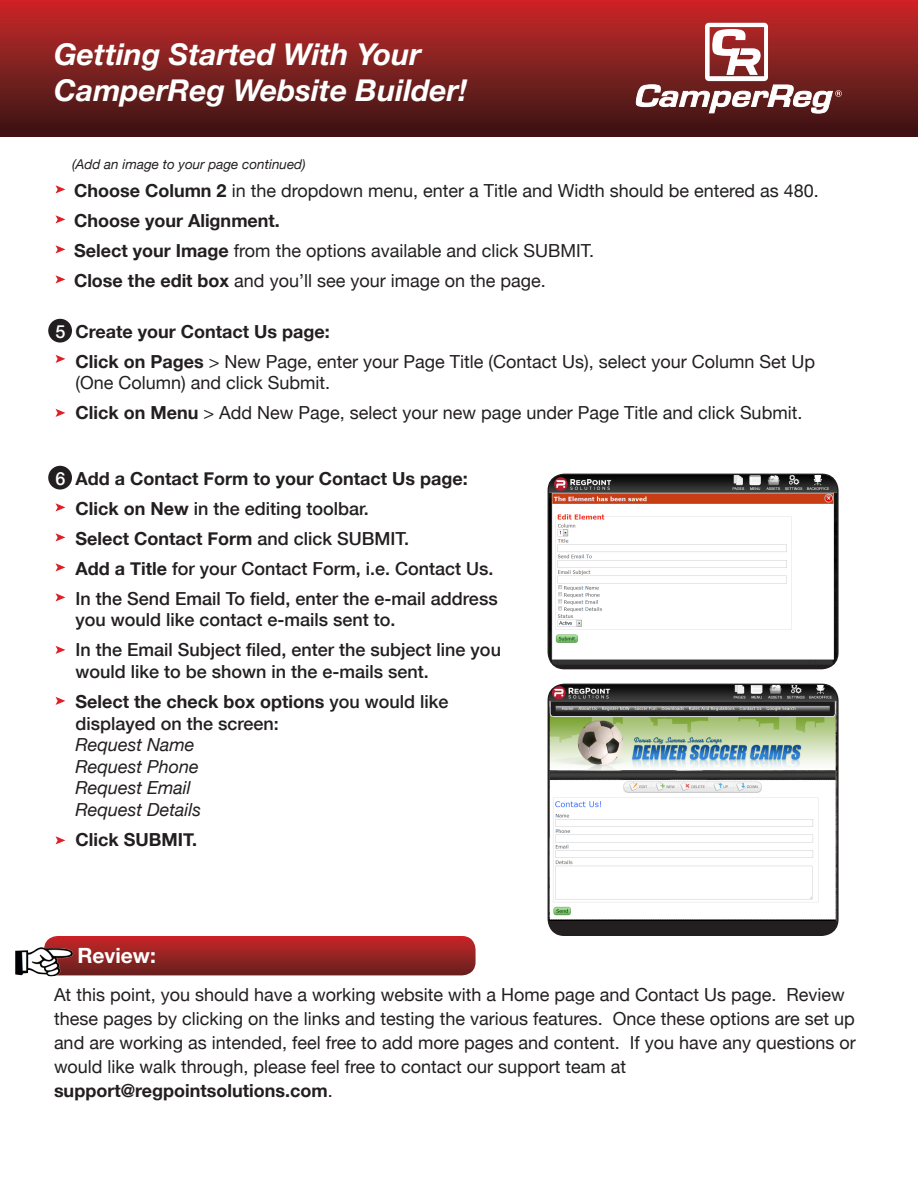
<style>
.page{position:relative;width:918px;height:1188px;background:#fff}
.page>*{position:absolute;margin:0;border:0;box-sizing:border-box;transform-origin:0 0}
.t1{font:italic 700 30px/36px "Helvetica Neue";color:#fff}
.t2{font:700 21px "Helvetica Neue";color:#fff}
.t3{font:18px/24px "Helvetica Neue";color:#231f20}
.t4{font:500 18px "Helvetica Neue";color:#231f20}
.t5{font:700 18px "Helvetica Neue";color:#231f20}
.t6{font:italic 18px "Helvetica Neue";color:#231f20}
.t7{font:italic 13.5px "Helvetica Neue";color:#231f20}
.s1{font-weight:700}
.s2{font-weight:500;color:#fff}
.s3{font-weight:500}
.s4{font-weight:400}
</style>
<div class="page">
<div style="left:0;top:0;width:918px;height:136px;background:linear-gradient(to bottom,#ca2829,#381515)"></div>
<svg style="left:635px;top:23px;width:207px;height:90px"></svg>
<div style="left:48px;top:466px;width:24px;height:24px;background:#231f20;border-radius:50%"></div>
<div style="left:48px;top:319px;width:24px;height:24px;background:#231f20;border-radius:50%"></div>
<svg style="left:55px;top:185px;width:10px;height:8px"></svg>
<svg style="left:55px;top:215px;width:10px;height:8px"></svg>
<svg style="left:55px;top:245px;width:10px;height:8px"></svg>
<svg style="left:55px;top:275px;width:10px;height:8px"></svg>
<svg style="left:55px;top:355px;width:10px;height:8px"></svg>
<svg style="left:55px;top:409px;width:10px;height:8px"></svg>
<svg style="left:55px;top:503px;width:10px;height:8px"></svg>
<svg style="left:55px;top:533px;width:10px;height:8px"></svg>
<svg style="left:55px;top:563px;width:10px;height:8px"></svg>
<svg style="left:55px;top:593px;width:10px;height:8px"></svg>
<svg style="left:55px;top:646px;width:10px;height:8px"></svg>
<svg style="left:55px;top:697px;width:10px;height:8px"></svg>
<svg style="left:55px;top:836px;width:10px;height:8px"></svg>
<img style="left:548px;top:474px;width:289px;height:191px">
<div style="left:548px;top:474px;width:291px;height:195px;border:1px solid #231f20;border-radius:16px"></div>
<div style="left:548px;top:684px;width:290px;height:251px;background:#231f20;border-radius:16px"></div>
<img style="left:548px;top:684px;width:289px;height:237px">
<div style="left:548px;top:684px;width:291px;height:252px;border:1px solid #231f20;border-radius:16px"></div>
<svg style="left:44px;top:936px;width:432px;height:39px;background:#982424"></svg>
<img style="left:15px;top:945px;width:59px;height:32px">
<h1 class="t1" style="left:54px;top:35px;width:415px">Getting Started With Your<br>CamperReg Website Builder!</h1>
<p class="t7" style="left:72px;top:156px;width:235px">(Add an image to your page continued)</p>
<p class="t3" style="left:74px;top:178px;width:746px"><span class="s1">Choose Column 2</span> in the dropdown menu, enter a Title and Width should be entered as 480.</p>
<p class="t5" style="left:74px;top:209px;width:207px">Choose your Alignment.</p>
<p class="t3" style="left:74px;top:238px;width:522px"><span class="s1">Select your Image</span> from the options available and click SUBMIT.</p>
<p class="t3" style="left:74px;top:268px;width:473px"><span class="s1">Close the edit box</span> and you’ll see your image on the page.</p>
<p class="t5" style="left:56px;top:320px;width:276px"><span class="s2">5</span> Create your Contact Us page:</p>
<p class="t3" style="left:76px;top:349px;width:741px"><span class="s1">Click on Pages</span> &gt; New Page, enter your Page Title (Contact Us), select your Column Set Up</p>
<p class="t3" style="left:76px;top:371px;width:256px">(One Column) and click Submit.</p>
<p class="t3" style="left:76px;top:401px;width:728px"><span class="s1">Click on Menu</span> &gt; Add New Page, select your new page under Page Title and click Submit.</p>
<p class="t5" style="left:56px;top:467px;width:414px"><span class="s2">6</span> Add a Contact Form to your Contact Us page:</p>
<p class="t4" style="left:76px;top:498px;width:295px"><span class="s1">Click on New</span> in the editing toolbar.</p>
<p class="t5" style="left:76px;top:527px;width:335px">Select Contact Form <span class="s3">and click SUBMIT.</span></p>
<p class="t4" style="left:76px;top:558px;width:420px"><span class="s1">Add a Title</span> for your Contact Form, i.e. Contact Us.</p>
<p class="t4" style="left:76px;top:588px;width:424px">In the Send Email To field, enter the e-mail address</p>
<p class="t4" style="left:76px;top:609px;width:322px">you would like contact e-mails sent to.</p>
<p class="t4" style="left:76px;top:639px;width:427px">In the Email Subject filed, enter the subject line you</p>
<p class="t4" style="left:76px;top:661px;width:355px">would like to be shown in the e-mails sent.</p>
<p class="t5" style="left:76px;top:690px;width:375px">Select the check box options <span class="s3">you would like</span></p>
<p class="t4" style="left:76px;top:712px;width:205px">displayed on the screen:</p>
<p class="t6" style="left:76px;top:734px;width:121px">Request Name</p>
<p class="t6" style="left:76px;top:756px;width:125px">Request Phone</p>
<p class="t6" style="left:76px;top:777px;width:117px">Request Email</p>
<p class="t6" style="left:76px;top:799px;width:127px">Request Details</p>
<p class="t5" style="left:76px;top:828px;width:123px">Click SUBMIT.</p>
<p class="t2" style="left:77px;top:943px;width:80px">Review:</p>
<p class="t3" style="left:54px;top:982px;width:803px">At this point, you should have a working website with a Home page and Contact Us page. Review these pages by clicking on the links and testing the various features. Once these options are set up and are working as intended, feel free to add more pages and content. If you have any questions or would like walk through, please feel free to contact our support team at</p>
<p class="t5" style="left:54px;top:1079px;width:280px">support@regpointsolutions.com<span class="s4">.</span></p>
</div>
